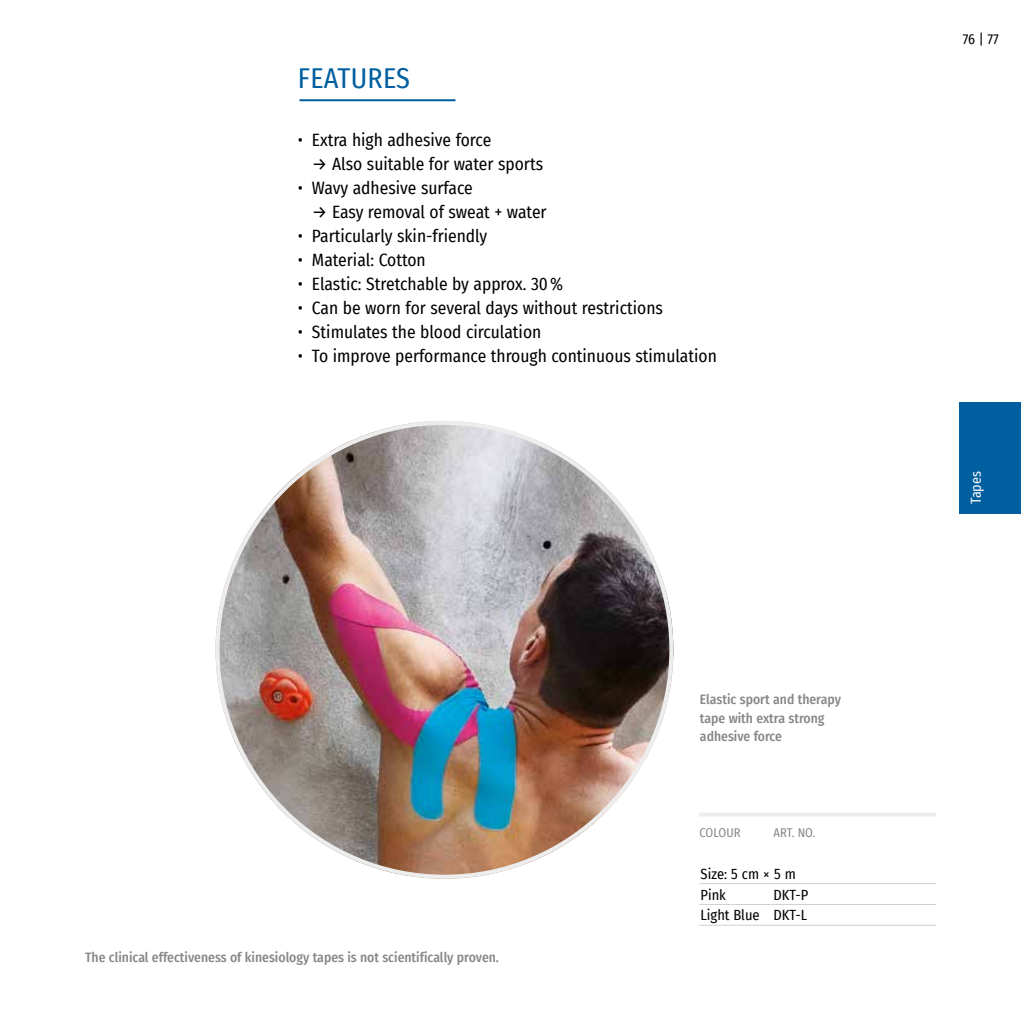
<style>
.page{position:relative;width:1021px;height:1021px;background:#fff}
.page>*{position:absolute;margin:0;border:0;box-sizing:border-box;transform-origin:0 0}
.Head_Indikationen_Linie{font:28px "Fira Sans Condensed";letter-spacing:.01em;color:#005f9f}
.t1{font:17.4px "Fira Sans Condensed";color:#000}
.Artikelliste_Copy{font:14.4px "Fira Sans Condensed";color:#000}
.t2{font:14px "Fira Sans Condensed";color:#fff}
.t3{font:14px "Fira Sans Condensed";color:#000}
.Bildunterschriften{font:500 13.6px/18.6px "Fira Sans Condensed";color:#878787}
.Artikelliste_Tabellenkopf{font:12.4px "Fira Sans Condensed";letter-spacing:.01em;color:#878787}
</style>
<div class="page">
<div style="left:959px;top:402px;width:61px;height:112px;background:#005f9f"></div>
<hr style="left:299px;top:99px;width:156px;height:2px;background:#005f9f">
<img style="left:215px;top:421px;width:458px;height:457px;border-radius:229px">
<hr style="left:699px;top:812px;width:236px;height:4px;background:#ededed">
<hr style="left:699px;top:883px;width:236px;height:1px;background:#d0d0d0">
<hr style="left:699px;top:904px;width:236px;height:1px;background:#d0d0d0">
<hr style="left:699px;top:924px;width:236px;height:1px;background:#d0d0d0">
<p class="Head_Indikationen_Linie" style="left:298px;top:57px;width:114px">FEATURES</p>
<p class="t1" style="left:298px;top:127px;width:195px">• Extra high adhesive force</p>
<p class="t1" style="left:312px;top:151px;width:233px">→ Also suitable for water sports</p>
<p class="t1" style="left:298px;top:175px;width:176px">• Wavy adhesive surface</p>
<p class="t1" style="left:312px;top:199px;width:236px">→ Easy removal of sweat + water</p>
<p class="t1" style="left:298px;top:223px;width:191px">• Particularly skin-friendly</p>
<p class="t1" style="left:298px;top:247px;width:129px">• Material: Cotton</p>
<p class="t1" style="left:298px;top:271px;width:267px">• Elastic: Stretchable by approx. 30%</p>
<p class="t1" style="left:298px;top:295px;width:367px">• Can be worn for several days without restrictions</p>
<p class="t1" style="left:298px;top:319px;width:245px">• Stimulates the blood circulation</p>
<p class="t1" style="left:298px;top:343px;width:420px">• To improve performance through continuous stimulation</p>
<p class="Bildunterschriften" style="left:700px;top:689px;width:143px">Elastic sport and therapy tape with extra strong adhesive force</p>
<p class="Bildunterschriften" style="left:85px;top:946px;width:415px">The clinical effectiveness of kinesiology tapes is not scientifically proven.</p>
<p class="Artikelliste_Tabellenkopf" style="left:699px;top:823px;width:43px">COLOUR</p>
<p class="Artikelliste_Tabellenkopf" style="left:773px;top:823px;width:44px">ART. NO.</p>
<p class="Artikelliste_Copy" style="left:700px;top:862px;width:97px">Size: 5 cm × 5 m</p>
<p class="Artikelliste_Copy" style="left:700px;top:883px;width:27px">Pink</p>
<p class="Artikelliste_Copy" style="left:773px;top:883px;width:36px">DKT-P</p>
<p class="Artikelliste_Copy" style="left:700px;top:904px;width:108px">Light Blue DKT-L</p>
<p class="t3" style="left:962px;top:29px;width:37px">76 | 77</p>
<p class="t2" style="left:965px;top:504px;width:34px;rotate:-90deg">Tapes</p>
</div>
